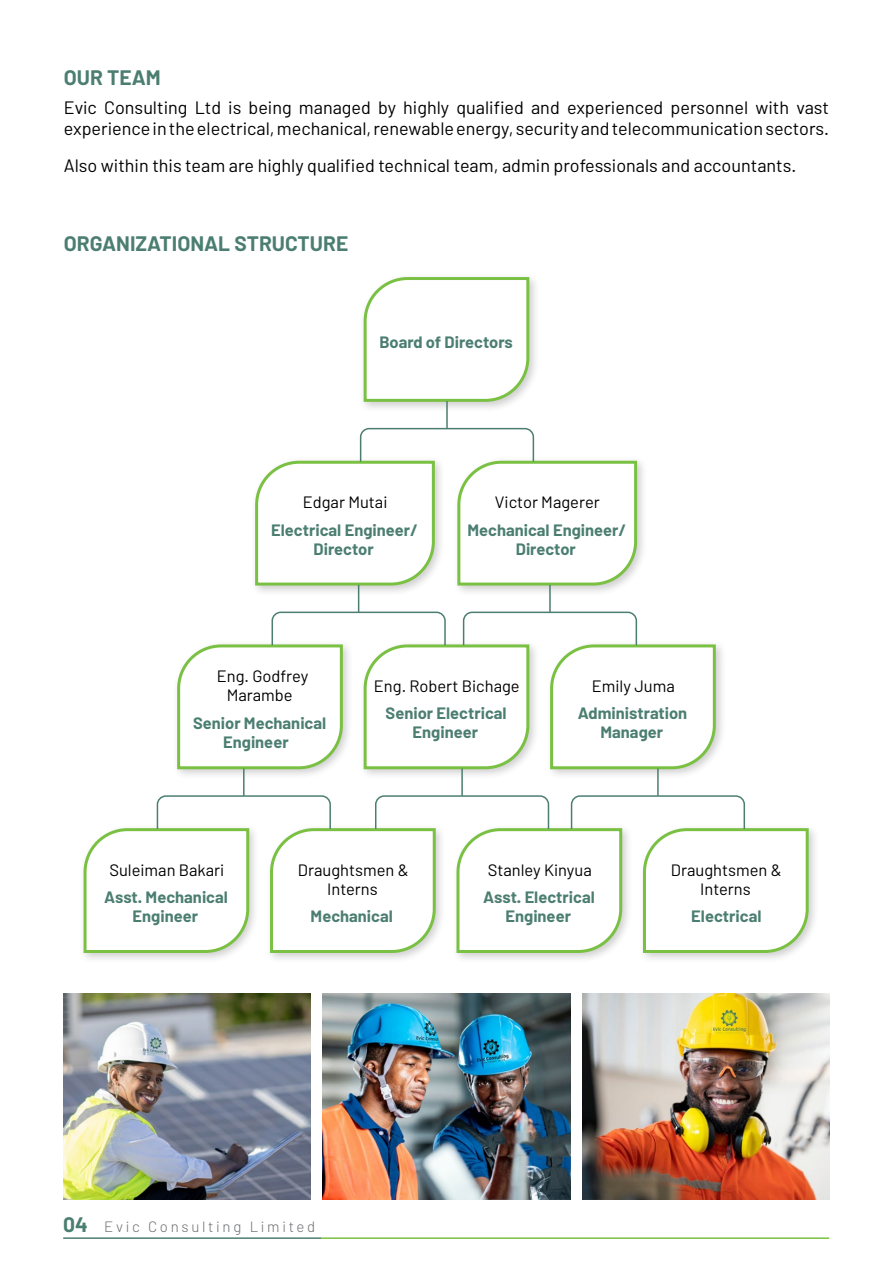
<style>
.page{position:relative;width:893px;height:1263px;background:#fff}
.page>*{position:absolute;margin:0;border:0;box-sizing:border-box;transform-origin:0 0}
.t1{font:700 21px "Barlow";color:#4b7e71}
.t2{font:18px/20.7px "Barlow";color:#000}
.t3{font:700 16.5px/18.9px "Barlow";color:#4b7e71;text-align:center}
.t4{font:16.5px/18.9px "Barlow";color:#000;text-align:center}
.t5{font:300 15px "Barlow";letter-spacing:.18em;color:#6d6e71}
.s1{font-weight:700;font-size:21px;color:#4b7e71}
</style>
<div class="page">
<img style="left:64px;top:994px;width:247px;height:205px">
<img style="left:323px;top:994px;width:247px;height:205px">
<img style="left:582px;top:994px;width:247px;height:205px">
<div style="left:79px;top:823px;width:741px;height:141px;background:#000;opacity:.2"></div>
<div style="left:172px;top:639px;width:555px;height:141px;background:#000;opacity:.2"></div>
<div style="left:358px;top:272px;width:182px;height:141px;background:#000;opacity:.2"></div>
<svg style="left:362px;top:276px;width:169px;height:127px"></svg>
<hr style="left:446px;top:401px;width:2px;height:27px;background:#4b7e71">
<svg style="left:176px;top:427px;width:541px;height:344px"></svg>
<hr style="left:243px;top:768px;width:2px;height:28px;background:#4b7e71">
<hr style="left:461px;top:768px;width:2px;height:28px;background:#4b7e71">
<hr style="left:657px;top:768px;width:2px;height:28px;background:#4b7e71">
<svg style="left:82px;top:794px;width:728px;height:160px"></svg>
<hr style="left:63px;top:1237px;width:258px;height:2px;background:#4b7e71">
<hr style="left:321px;top:1237px;width:508px;height:2px;background:#7ac143">
<p class="t1" style="left:64px;top:64px;width:98px">OUR TEAM</p>
<p class="t2" style="left:64px;top:97px;width:767px">Evic Consulting Ltd is being managed by highly qualified and experienced personnel with vast experience in the electrical, mechanical, renewable energy, security and telecommunication sectors.</p>
<p class="t2" style="left:64px;top:155px;width:734px">Also within this team are highly qualified technical team, admin professionals and accountants.</p>
<p class="t1" style="left:64px;top:231px;width:286px">ORGANIZATIONAL STRUCTURE</p>
<p class="t3" style="left:379px;top:332px;width:135px">Board of Directors</p>
<p class="t4" style="left:303px;top:492px;width:86px">Edgar Mutai</p>
<p class="t3" style="left:271px;top:520px;width:148px">Electrical Engineer/<br>Director</p>
<p class="t4" style="left:495px;top:492px;width:106px">Victor Magerer</p>
<p class="t3" style="left:467px;top:520px;width:160px">Mechanical Engineer/<br>Director</p>
<p class="t4" style="left:217px;top:666px;width:93px">Eng. Godfrey<br>Marambe</p>
<p class="t3" style="left:193px;top:713px;width:135px">Senior Mechanical<br>Engineer</p>
<p class="t4" style="left:374px;top:676px;width:147px">Eng. Robert Bichage</p>
<p class="t3" style="left:386px;top:704px;width:123px">Senior Electrical<br>Engineer</p>
<p class="t4" style="left:592px;top:676px;width:84px">Emily Juma</p>
<p class="t3" style="left:578px;top:704px;width:111px">Administration<br>Manager</p>
<p class="t4" style="left:109px;top:860px;width:116px">Suleiman Bakari</p>
<p class="t3" style="left:104px;top:888px;width:125px">Asst. Mechanical<br>Engineer</p>
<p class="t4" style="left:298px;top:860px;width:112px">Draughtsmen &amp;<br>Interns</p>
<p class="t3" style="left:311px;top:907px;width:84px">Mechanical</p>
<p class="t4" style="left:488px;top:860px;width:106px">Stanley Kinyua</p>
<p class="t3" style="left:483px;top:888px;width:113px">Asst. Electrical<br>Engineer</p>
<p class="t4" style="left:671px;top:860px;width:112px">Draughtsmen &amp;<br>Interns</p>
<p class="t3" style="left:691px;top:907px;width:72px">Electrical</p>
<p class="t5" style="left:63px;top:1217px;width:254px"><span class="s1">04</span> Evic Consulting Limited</p>
</div>
